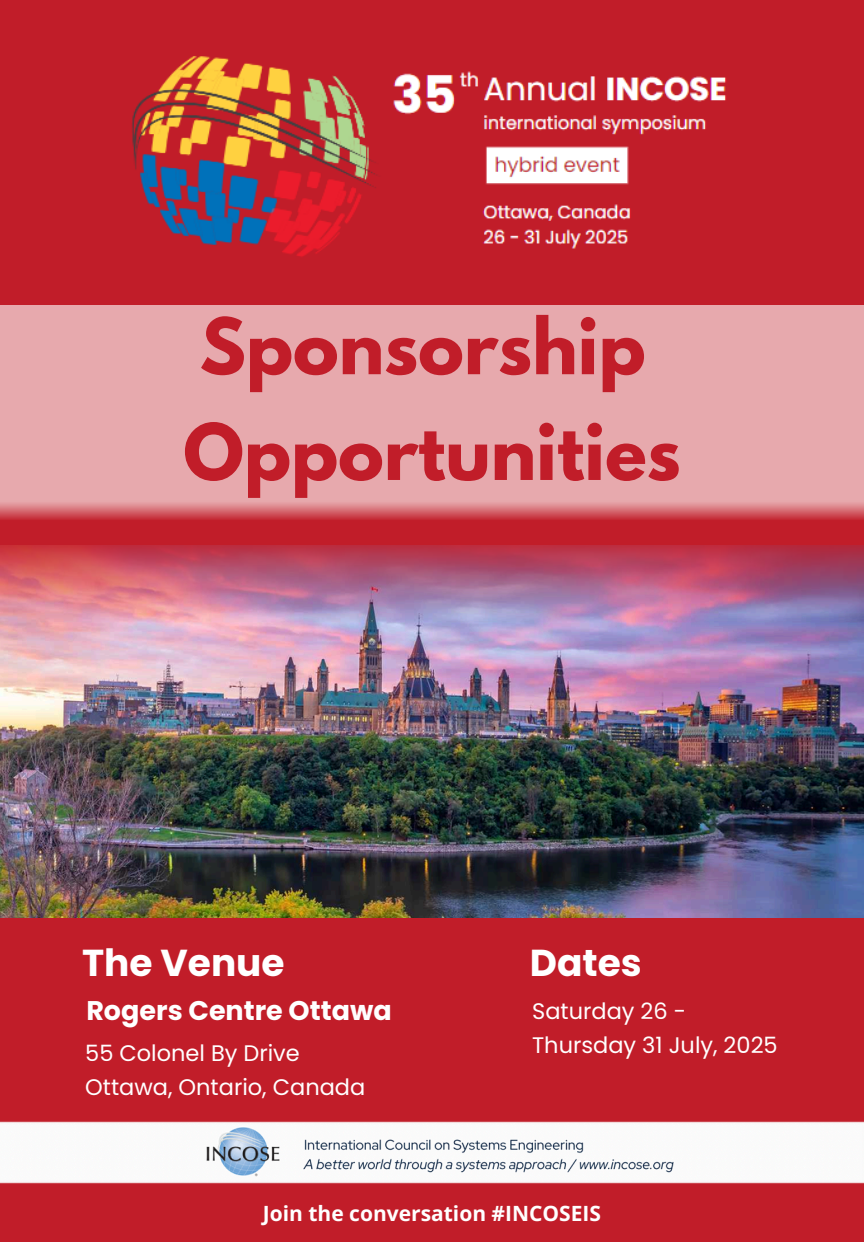
<style>
.page{position:relative;width:864px;height:1242px;background:#c11d29}
.page>*{position:absolute;margin:0;border:0;box-sizing:border-box;transform-origin:0 0}
.t1{font:700 69px/105.8px "League Spartan";color:#c11d29}
.t2{font:700 37.5px "Poppins";color:#fff}
.t3{font:700 27px "Poppins";color:#fff}
.t4{font:22.5px "Poppins";color:#fff}
.t5{font:700 21px "Open Sans";color:#fff}
</style>
<div class="page">
<img style="left:132px;top:56px;width:595px;height:201px">
<img style="left:0;top:621px;width:864px;height:296px">
<img style="left:0;top:1121px;width:864px;height:63px">
<img style="left:0;top:545px;width:864px;height:76px">
<div style="left:0;top:305px;width:864px;height:196px;background:#e7a9ad"></div>
<svg style="left:0;top:501px;width:864px;height:19px;background:#d56a71"></svg>
<p class="t1" style="left:183px;top:302px;width:499px">Sponsorship<br>Opportunities</p>
<h1 class="t2" style="left:82px;top:936px;width:204px">The Venue</h1>
<p class="t3" style="left:86px;top:992px;width:307px">Rogers Centre Ottawa</p>
<h2 class="t4" style="left:85px;top:1038px;width:216px">55 Colonel By Drive</h2>
<h2 class="t4" style="left:85px;top:1071px;width:282px">Ottawa, Ontario, Canada</h2>
<h3 class="t2" style="left:530px;top:936px;width:113px">Dates</h3>
<p class="t4" style="left:532px;top:996px;width:156px">Saturday 26 -</p>
<p class="t4" style="left:532px;top:1029px;width:247px">Thursday 31 July, 2025</p>
<p class="t5" style="left:263px;top:1199px;width:340px">Join the conversation #INCOSEIS</p>
</div>
